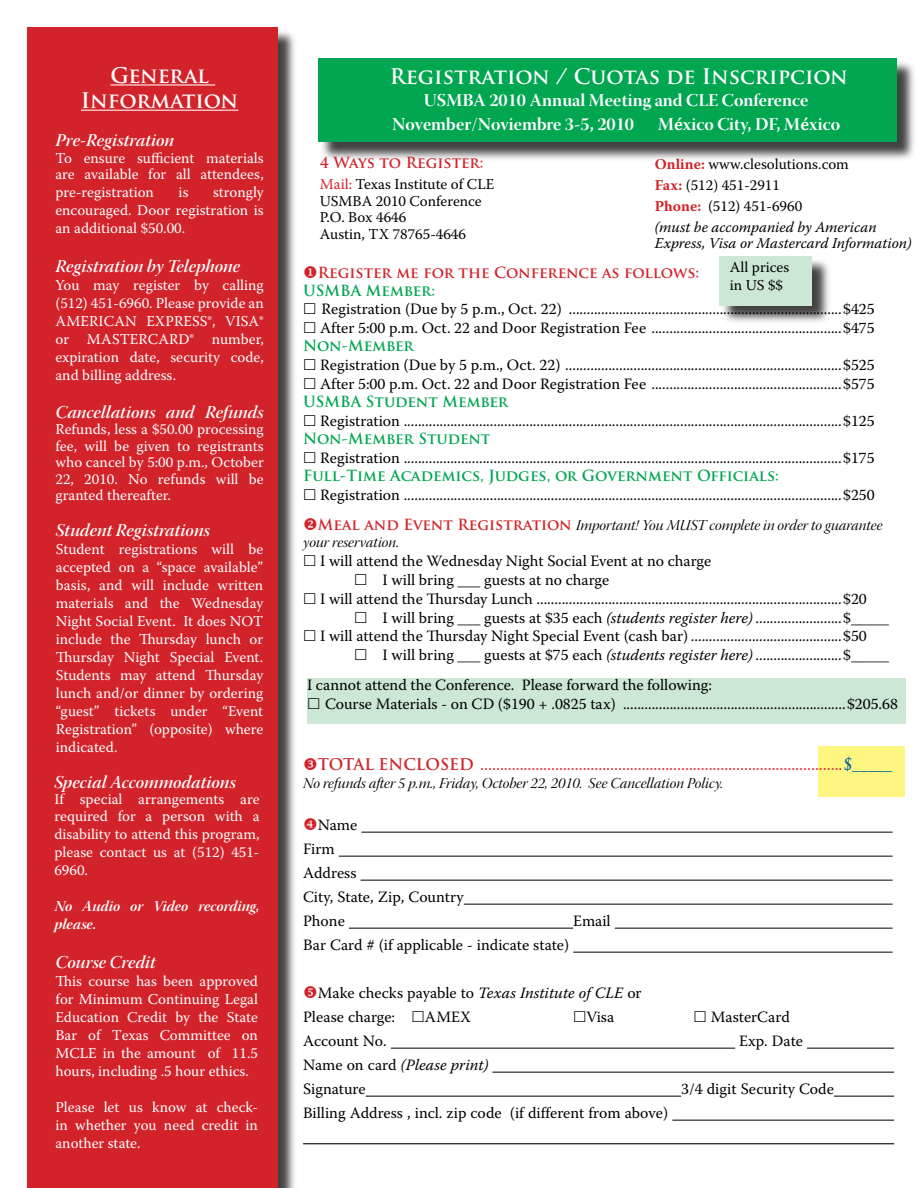
<style>
.page{position:relative;width:918px;height:1188px;background:#fff}
.page>*{position:absolute;margin:0;border:0;box-sizing:border-box;transform-origin:0 0}
.t1{font:700 21px/25.2px "Trajan Pro";color:#fff;text-align:center}
.t2{font:18px "Warnock Pro Semibold It Disp";color:#fff}
.t3{font:18px/24px "Warnock Pro Bold Disp";color:#fff}
.t4{font:15.75px/24px "Warnock Pro";color:#000}
.t5{font:700 15.75px "Trajan Pro";color:#d2232a}
.t6{font:15px/18px "Warnock Pro";color:#fff;text-align:justify}
.t7{font:15px/21px "Warnock Pro";color:#000}
.t8{font:15px/16.5px "Warnock Pro It Disp";color:#000}
.t9{font:700 15px "Trajan Pro";color:#00a650}
.t10{font:700 15px/18px "Trajan Pro";color:#d2232a}
.t11{font:italic 15px "Warnock Pro";color:#000}
.t12{font:15px/18px "Warnock Pro Bold It Disp";color:#fff}
.s1{font-family:"Warnock Pro Semibold Capt"}
.s2{font-weight:700;color:#d2232a}
.s3{font-style:italic}
.s4{color:#d2232a}
.s5{color:#00a650}
.s6{font-family:"Trajan Pro";font-weight:700;color:#d2232a}
.s7{color:#005e9d}
</style>
<div class="page">
<div style="left:818px;top:746px;width:87px;height:51px;background:#fff682"></div>
<hr style="left:361px;top:832px;width:532px;height:1px;background:#000">
<hr style="left:339px;top:856px;width:554px;height:1px;background:#000">
<hr style="left:361px;top:880px;width:532px;height:1px;background:#000">
<hr style="left:464px;top:904px;width:429px;height:1px;background:#000">
<hr style="left:349px;top:928px;width:224px;height:1px;background:#000">
<hr style="left:615px;top:928px;width:278px;height:1px;background:#000">
<hr style="left:573px;top:952px;width:320px;height:1px;background:#000">
<hr style="left:391px;top:1048px;width:344px;height:1px;background:#000">
<hr style="left:807px;top:1048px;width:87px;height:1px;background:#000">
<hr style="left:492px;top:1072px;width:402px;height:1px;background:#000">
<hr style="left:366px;top:1096px;width:315px;height:1px;background:#000">
<hr style="left:834px;top:1096px;width:60px;height:1px;background:#000">
<hr style="left:672px;top:1120px;width:222px;height:1px;background:#000">
<hr style="left:303px;top:1143px;width:591px;height:1px;background:#000">
<div style="left:28px;top:27px;width:270px;height:1161px;background:#000;opacity:.75"></div>
<div style="left:27px;top:27px;width:251px;height:1161px;background:#d2232a"></div>
<div style="left:320px;top:60px;width:598px;height:101px;background:#000;opacity:.75"></div>
<div style="left:318px;top:58px;width:579px;height:84px;background:#00a650"></div>
<div style="left:307px;top:679px;width:598px;height:45px;background:#cce7d3"></div>
<hr style="left:110px;top:84px;width:105px;height:2px;background:#fff">
<hr style="left:81px;top:110px;width:157px;height:1px;background:#fff">
<div style="left:721px;top:258px;width:111px;height:67px;background:#000;opacity:.75"></div>
<div style="left:719px;top:256px;width:93px;height:49px;background:#cce7d3"></div>
<h1 class="t1" style="left:81px;top:63px;width:159px">General<br>Information</h1>
<p class="t2" style="left:56px;top:130px;width:120px">Pre-Registration</p>
<p class="t6" style="left:56px;top:150px;width:210px;line-height:16.5px">To ensure sufficient materials are available for all attendees,</p>
<p class="t6" style="left:56px;top:183px;width:100px">pre-registration</p>
<p class="t6" style="left:179px;top:183px;width:11px">is</p>
<p class="t6" style="left:56px;top:183px;width:210px;text-indent:158px">strongly encouraged. Door registration is an additional $50.00.</p>
<p class="t2" style="left:56px;top:255px;width:186px">Registration by Telephone</p>
<p class="t6" style="left:56px;top:275px;width:210px">You may register by calling (512) 451-6960. Please provide an AMERICAN EXPRESS®, VISA® or MASTERCARD® number, expiration date, security code, and billing address.</p>
<p class="t2" style="left:56px;top:401px;width:210px">Cancellations and Refunds</p>
<p class="t6" style="left:56px;top:421px;width:210px;line-height:16.5px">Refunds, less a $50.00 processing fee, will be given to registrants who cancel by 5:00 p.m., October 22, 2010. No refunds will be granted thereafter.</p>
<p class="t2" style="left:56px;top:519px;width:156px">Student Registrations</p>
<p class="t6" style="left:56px;top:540px;width:209px">Student registrations will be accepted on a “space available” basis, and will include written materials and the Wednesday Night Social Event. It does NOT include the Thursday lunch or Thursday Night Special Event.<br>Students may attend Thursday lunch and/or dinner by ordering “guest” tickets under “Event Registration” (opposite) where indicated.</p>
<p class="t2" style="left:54px;top:771px;width:183px">Special Accommodations</p>
<p class="t6" style="left:54px;top:791px;width:207px;line-height:16.5px">If special arrangements are required for a person with a</p>
<p class="t6" style="left:54px;top:824px;width:207px">disability to attend this program, please contact us at (512) 451- 6960.</p>
<p class="t12" style="left:54px;top:896px;width:207px">No Audio or Video recording, please.</p>
<p class="t2" style="left:56px;top:951px;width:102px">Course Credit</p>
<p class="t6" style="left:56px;top:972px;width:204px">This course has been approved for Minimum Continuing Legal Education Credit by the State Bar of Texas Committee on MCLE in the amount of 11.5 hours, including .5 hour ethics.</p>
<p class="t6" style="left:56px;top:1098px;width:204px">Please let us know at check&shy;in whether you need credit in another state.</p>
<h1 class="t1" style="left:390px;top:64px;width:459px">Registration / Cuotas de Inscripcion</h1>
<p class="t3" style="left:392px;top:88px;width:418px;text-indent:32px">USMBA 2010 Annual Meeting and CLE Conference<br>November/Noviembre 3-5, 2010</p>
<p class="t3" style="left:658px;top:112px;width:184px">M<span class="s1">é</span>xico City, DF, M<span class="s1">é</span>xico</p>
<p class="t7" style="left:655px;top:153px;width:223px"><span class="s2">Online:</span> www.clesolutions.com<br><span class="s2">Fax:</span> (512) 451-2911<br><span class="s2">Phone:</span> (512) 451-6960<br><span class="s3">(must be accompanied by American</span></p>
<p class="t11" style="left:655px;top:234px;width:258px">Express, Visa or Mastercard Information)</p>
<p class="t10" style="left:320px;top:154px;width:165px">4 Ways to Register:</p>
<p class="t7" style="left:320px;top:176px;width:176px;line-height:16.5px"><span class="s4">Mail:</span> Texas Institute of CLE<br>USMBA 2010 Conference<br>P.O. Box 4646<br>Austin, TX 78765-4646</p>
<p class="t7" style="left:730px;top:258px;width:61px;line-height:18px">All prices in US $$</p>
<p class="t10" style="left:303px;top:263px;width:398px">◆Register me for the Conference as follows:<br><span class="s5">USMBA Member:</span></p>
<p class="t4" style="left:320px;top:300px;width:556px;line-height:18.9px">Registration (Due by 5 p.m., Oct. 22) ............................................................................$425<br>After 5:00 p.m. Oct. 22 and Door Registration Fee .....................................................$475</p>
<p class="t9" style="left:303px;top:337px;width:112px">Non-Member</p>
<p class="t4" style="left:320px;top:355px;width:556px;line-height:18.9px">Registration (Due by 5 p.m., Oct. 22) .............................................................................$525<br>After 5:00 p.m. Oct. 22 and Door Registration Fee .....................................................$575</p>
<p class="t9" style="left:303px;top:392px;width:207px">USMBA Student Member</p>
<p class="t4" style="left:320px;top:409px;width:556px">Registration ..........................................................................................................................$125</p>
<p class="t9" style="left:303px;top:429px;width:189px">Non-Member Student</p>
<p class="t4" style="left:320px;top:446px;width:556px">Registration ..........................................................................................................................$175</p>
<p class="t9" style="left:303px;top:466px;width:477px">Full-Time Academics, Judges, or Government Officials:</p>
<p class="t4" style="left:320px;top:482px;width:556px">Registration ..........................................................................................................................$250</p>
<p class="t8" style="left:303px;top:519px;width:581px"><span class="s4">❖</span><span class="s6">Meal and Event Registration</span> Important! You MUST complete in order to guarantee your reservation.</p>
<p class="t4" style="left:320px;top:548px;width:393px">I will attend the Wednesday Night Social Event at no charge</p>
<p class="t4" style="left:383px;top:567px;width:228px">I will bring ___ guests at no charge</p>
<p class="t4" style="left:320px;top:586px;width:548px">I will attend the Thursday Lunch .....................................................................................$20</p>
<p class="t4" style="left:383px;top:605px;width:508px">I will bring ___ guests at $35 each <span class="s3">(students register here)</span> ........................$_____</p>
<p class="t4" style="left:320px;top:624px;width:548px">I will attend the Thursday Night Special Event (cash bar) ..........................................$50</p>
<p class="t4" style="left:383px;top:643px;width:508px">I will bring ___ guests at $75 each <span class="s3">(students register here)</span> ........................$_____</p>
<p class="t4" style="left:325px;top:675px;width:575px;line-height:18.9px;text-indent:-18px">I cannot attend the Conference. Please forward the following:<br>Course Materials - on CD ($190 + .0825 tax) ..............................................................$205.68</p>
<p class="t5" style="left:318px;top:755px;width:576px">TOTAL ENCLOSED ............................................................................................<span class="s7">$_____</span></p>
<p class="t8" style="left:303px;top:777px;width:422px">No refunds after 5 p.m., Friday, October 22, 2010. See Cancellation Policy.</p>
<p class="t4" style="left:303px;top:813px;width:162px;text-indent:15px">Name<br>Firm<br>Address<br>City, State, Zip, Country<br>Phone</p>
<p class="t4" style="left:573px;top:909px;width:39px">Email</p>
<p class="t4" style="left:303px;top:933px;width:268px">Bar Card # (if applicable - indicate state)</p>
<p class="t4" style="left:303px;top:981px;width:340px;text-indent:15px">Make checks payable to <span class="s3">Texas Institute of CLE</span> or<br>Please charge:</p>
<p class="t4" style="left:425px;top:1005px;width:48px">AMEX</p>
<p class="t4" style="left:587px;top:1005px;width:29px">Visa</p>
<p class="t4" style="left:711px;top:1005px;width:81px">MasterCard</p>
<p class="t4" style="left:303px;top:1029px;width:85px">Account No.</p>
<p class="t4" style="left:739px;top:1029px;width:65px">Exp. Date</p>
<p class="t4" style="left:303px;top:1053px;width:187px">Name on card <span class="s3">(Please print)<br></span>Signature</p>
<p class="t4" style="left:681px;top:1077px;width:154px">3/4 digit Security Code</p>
<p class="t4" style="left:303px;top:1101px;width:367px">Billing Address , incl. zip code (if different from above)</p>
</div>
